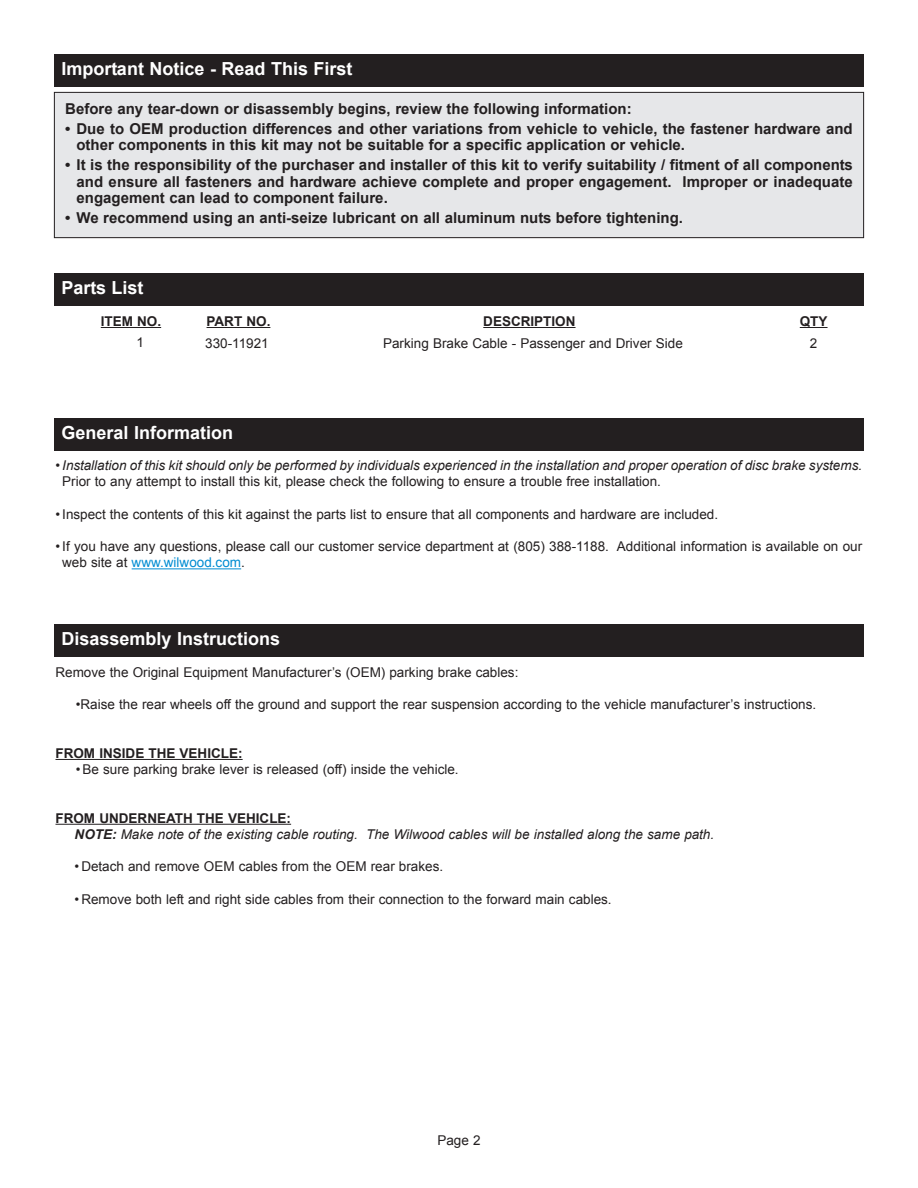
<style>
.page{position:relative;width:918px;height:1188px;background:#fff}
.page>*{position:absolute;margin:0;border:0;box-sizing:border-box;transform-origin:0 0}
.t1{font:700 18px "Arial";color:#fff}
.t2{font:700 15px/16.5px "Arial";color:#231f20}
.t3{font:13.5px/16.2px "Arial";color:#231f20}
.t4{font:italic 13.5px/16.2px "Arial";color:#231f20}
.t5{font:700 13.5px "Arial";color:#231f20}
.s1{font-style:normal}
.s2{color:#008cd2}
.s3{font-weight:700;font-style:normal}
.s4{font-weight:700}
</style>
<div class="page">
<div style="left:54px;top:273px;width:810px;height:33px;background:#231f20"></div>
<hr style="left:101px;top:327px;width:60px;height:1px;background:#231f20">
<hr style="left:207px;top:327px;width:63px;height:1px;background:#231f20">
<hr style="left:483px;top:327px;width:93px;height:1px;background:#231f20">
<svg style="left:800px;top:327px;width:28px;height:1px"></svg>
<div style="left:54px;top:54px;width:810px;height:32px;background:#231f20"></div>
<div style="left:54px;top:92px;width:810px;height:146px;background:#e6e7e9"></div>
<div style="left:54px;top:92px;width:810px;height:146px;border:1px solid #231f20"></div>
<div style="left:54px;top:418px;width:810px;height:33px;background:#231f20"></div>
<hr style="left:132px;top:568px;width:109px;height:1px;background:#008cd2">
<div style="left:54px;top:624px;width:810px;height:33px;background:#231f20"></div>
<hr style="left:56px;top:759px;width:187px;height:1px;background:#231f20">
<hr style="left:56px;top:824px;width:235px;height:1px;background:#231f20">
<h1 class="t1" style="left:62px;top:58px;width:293px">Important Notice - Read This First</h1>
<p class="t2" style="left:65px;top:101px;width:568px">Before any tear-down or disassembly begins, review the following information:</p>
<p class="t2" style="left:77px;top:120px;width:778px;text-indent:-11px">• Due to OEM production differences and other variations from vehicle to vehicle, the fastener hardware and other components in this kit may not be suitable for a specific application or vehicle.</p>
<p class="t2" style="left:77px;top:157px;width:778px;text-align:justify;text-indent:-11px">• It is the responsibility of the purchaser and installer of this kit to verify suitability / fitment of all components and ensure all fasteners and hardware achieve complete and proper engagement. Improper or inadequate engagement can lead to component failure.</p>
<p class="t2" style="left:65px;top:209px;width:619px">• We recommend using an anti-seize lubricant on all aluminum nuts before tightening.</p>
<h1 class="t1" style="left:62px;top:278px;width:84px">Parts List</h1>
<p class="t5" style="left:101px;top:314px;width:62px">ITEM NO.</p>
<p class="t5" style="left:207px;top:314px;width:65px">PART NO.</p>
<p class="t5" style="left:483px;top:314px;width:94px">DESCRIPTION</p>
<p class="t5" style="left:800px;top:314px;width:29px">QTY</p>
<p class="t3" style="left:137px;top:335px;width:9px">1</p>
<p class="t3" style="left:205px;top:335px;width:65px">330-11921</p>
<p class="t3" style="left:383px;top:335px;width:301px">Parking Brake Cable - Passenger and Driver Side</p>
<p class="t3" style="left:810px;top:335px;width:9px">2</p>
<h1 class="t1" style="left:62px;top:423px;width:173px">General Information</h1>
<p class="t4" style="left:62px;top:457px;width:801px;text-indent:-7px"><span class="s1">•</span>Installation of this kit should only be performed by individuals experienced in the installation and proper operation of disc brake systems.<br><span class="s1">Prior to any attempt to install this kit, please check the following to ensure a trouble free installation.</span></p>
<p class="t3" style="left:56px;top:506px;width:664px">• Inspect the contents of this kit against the parts list to ensure that all components and hardware are included.</p>
<p class="t3" style="left:62px;top:538px;width:802px;text-indent:-7px">• If you have any questions, please call our customer service department at (805) 388-1188. Additional information is available on our web site at <span class="s2">www.wilwood.com</span>.</p>
<h1 class="t1" style="left:62px;top:629px;width:220px">Disassembly Instructions</h1>
<p class="t3" style="left:56px;top:664px;width:464px">Remove the Original Equipment Manufacturer’s (OEM) parking brake cables:</p>
<p class="t3" style="left:76px;top:697px;width:742px">•Raise the rear wheels off the ground and support the rear suspension according to the vehicle manufacturer’s instructions.</p>
<p class="t5" style="left:56px;top:746px;width:189px">FROM INSIDE THE VEHICLE:</p>
<p class="t3" style="left:76px;top:761px;width:384px">• Be sure parking brake lever is released (off) inside the vehicle.</p>
<p class="t4" style="left:75px;top:810px;width:641px;text-indent:-19px"><span class="s3">FROM UNDERNEATH THE VEHICLE:<br></span><span class="s4">NOTE:</span> Make note of the existing cable routing. The Wilwood cables will be installed along the same path.</p>
<p class="t3" style="left:75px;top:859px;width:370px">• Detach and remove OEM cables from the OEM rear brakes.</p>
<p class="t3" style="left:75px;top:891px;width:539px">• Remove both left and right side cables from their connection to the forward main cables.</p>
<p class="t3" style="left:437px;top:1133px;width:45px">Page 2</p>
</div>
